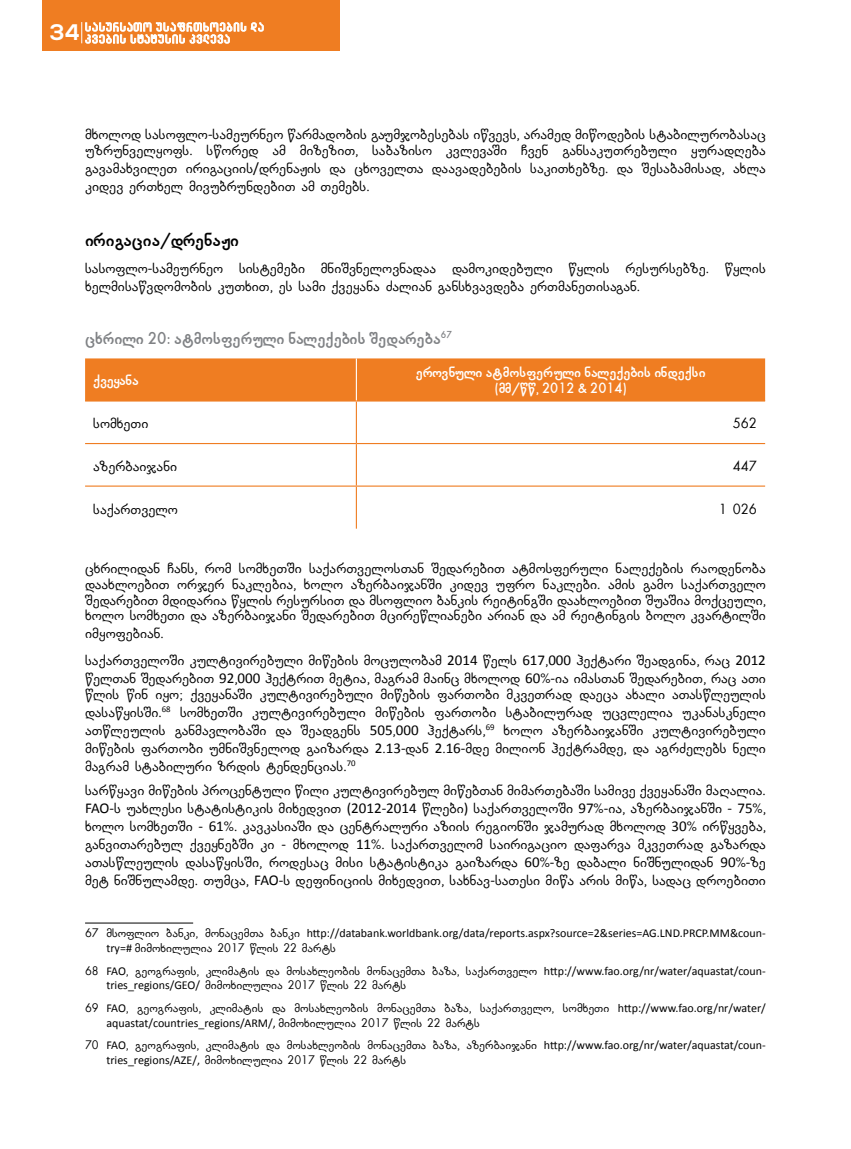
<style>
.page{position:relative;width:851px;height:1149px;background:#fff}
.page>*{position:absolute;margin:0;border:0;box-sizing:border-box;transform-origin:0 0}
.t1{font:18px "WSGE Bold";color:#000}
.t2{font:16.5px "WSGE Bold";color:#808285}
.t3{font:14.25px/18px "WSGE";color:#000}
.t4{font:14.25px/15.6px "WSGE Bold";color:#fff;text-align:center}
.t5{font:14.25px "WSGE Bold";letter-spacing:-.045em;color:#fff}
.t6{font:12px/23px "WSGE";color:#000}
.t7{font:12px "Calibri";color:#000}
.t8{font:12px/12px "LGV Bebas Neue";letter-spacing:.075em;color:#fff;scale:1.25 1}
.s1{font-family:"Calibri";font-size:15px}
.s2{font-family:"WSGE"}
.s3{font-family:"Calibri"}
</style>
<div class="page">
<div style="left:43px;top:0;width:297px;height:51px;background:#ef7d22"></div>
<svg style="left:81px;top:22px;width:183px;height:22px"></svg>
<div style="left:85px;top:358px;width:680px;height:42px;background:#ef7d22"></div>
<hr style="left:85px;top:400px;width:271px;height:1px;background:#ef7d22">
<hr style="left:356px;top:400px;width:409px;height:1px;background:#ef7d22">
<hr style="left:356px;top:401px;width:1px;height:42px;background:#ef7d22">
<hr style="left:85px;top:443px;width:271px;height:1px;background:#ef7d22">
<hr style="left:356px;top:443px;width:409px;height:1px;background:#ef7d22">
<hr style="left:356px;top:444px;width:1px;height:41px;background:#ef7d22">
<hr style="left:85px;top:485px;width:271px;height:1px;background:#ef7d22">
<hr style="left:356px;top:485px;width:409px;height:1px;background:#ef7d22">
<hr style="left:356px;top:486px;width:1px;height:42px;background:#ef7d22">
<hr style="left:356px;top:358px;width:1px;height:42px;background:#fff">
<hr style="left:85px;top:922px;width:108px;height:1px;background:#000">
<p class="t8" style="left:50px;top:21px;width:172px;text-indent:35px">SASURSATO USAFRTXOEBIS DA<br><sup>34</sup> KVEBIS STATUSIS KVLEVA</p>
<p class="t3" style="left:85px;top:127px;width:682px;line-height:15.8px">MXOLOD SASOFLO<span class="s1">-</span>SAMEURNEO WARMADOBIS GAUMJOBESEBAS IWVEVS, ARAMED MIWODEBIS STABILUROBASAC<br>UZRUNVELYOFS. SWORED AM MIZEZIT, SABAZISO KVLEVASI CVEN GANSAKUTREBULI YURADREBA</p>
<p class="t3" style="left:85px;top:160px;width:682px">GAVAMAXVILET IRIGACIIS<span class="s1">/</span>DRENAJIS DA CXOVELTA DAAVADEBEBIS SAKITXEBZE. DA SESABAMISAD, AXLA<br>KIDEV ERTXEL MIVUBRUNDEBIT AM TEMEBS.</p>
<p class="t1" style="left:85px;top:231px;width:155px">IRIGACIA/DRENAJI</p>
<p class="t3" style="left:85px;top:259px;width:682px">SASOFLO<span class="s1">-</span>SAMEURNEO SISTEMEBI MNISVNELOVNADAA DAMOKIDEBULI WYLIS RESURSEBZE. WYLIS<br>XELMISAWVDOMOBIS KUTXIT, ES SAMI QVEYANA ZALIAN GANSXVAVDEBA ERTMANETISAGAN.</p>
<p class="t2" style="left:85px;top:330px;width:368px">CXRILI 20: ATMOSFERULI NALEQEBIS SEDAREBA<sup>67</sup></p>
<p class="t5" style="left:93px;top:373px;width:47px">QVEYANA</p>
<p class="t4" style="left:415px;top:365px;width:291px">EROVNULI ATMOSFERULI NALEQEBIS INDEQSI (MM/WW, 2012 &amp; 2014)</p>
<p class="t3" style="left:93px;top:415px;width:57px">SOMXETI</p>
<p class="t3" style="left:732px;top:415px;width:26px">562</p>
<p class="t3" style="left:93px;top:457px;width:85px">AZERBAIJANI</p>
<p class="t3" style="left:732px;top:457px;width:26px">447</p>
<p class="t3" style="left:93px;top:500px;width:86px">SAQARTVELO</p>
<p class="t3" style="left:718px;top:500px;width:40px">1 026</p>
<p class="t3" style="left:85px;top:561px;width:682px;line-height:15.8px;text-align:justify">CXRILIDAN CANS, ROM SOMXETSI SAQARTVELOSTAN SEDAREBIT ATMOSFERULI NALEQEBIS RAODENOBA DAAXLOEBIT ORJER NAKLEBIA, XOLO AZERBAIJANSI KIDEV UFRO NAKLEBI. AMIS GAMO SAQARTVELO SEDAREBIT MDIDARIA WYLIS RESURSIT DA MSOFLIO BANKIS REITINGSI DAAXLOEBIT SUASIA MOQCEULI, XOLO SOMXETI DA AZERBAIJANI SEDAREBIT MCIREWLIANEBI ARIAN DA AM REITINGIS BOLO KVARTILSI</p>
<p class="t3" style="left:85px;top:621px;width:682px;line-height:26.5px">IMYOFEBIAN.<br>SAQARTVELOSI KULTIVIREBULI MIWEBIS MOCULOBAM <span class="s1">2014</span> WELS <span class="s1">617</span>,<span class="s1">000</span> HEQTARI SEADGINA, RAC <span class="s1">2012</span></p>
<p class="t3" style="left:85px;top:670px;width:682px;line-height:15.8px">WELTAN SEDAREBIT <span class="s1">92</span>,<span class="s1">000</span> HEQTRIT METIA, MAGRAM MAINC MXOLOD <span class="s1">60</span>%<span class="s1">-</span>IA IMASTAN SEDAREBIT, RAC ATI<br>WLIS WIN IYO; QVEYANASI KULTIVIREBULI MIWEBIS FARTOBI MKVETRAD DAECA AXALI ATASWLEULIS</p>
<p class="t3" style="left:85px;top:703px;width:682px;text-align:justify">DASAWYISSI.<sup>68</sup> SOMXETSI KULTIVIREBULI MIWEBIS FARTOBI STABILURAD UCVLELIA UKANASKNELI ATWLEULIS GANMAVLOBASI DA SEADGENS <span class="s1">505</span>,<span class="s1">000</span> HEQTARS,<sup>69</sup> XOLO AZERBAIJANSI KULTIVIREBULI MIWEBIS FARTOBI UMNISVNELOD GAIZARDA <span class="s1">2</span>.<span class="s1">13-</span>DAN <span class="s1">2</span>.<span class="s1">16-</span>MDE MILION HEQTRAMDE, DA AGRZELEBS NELI MAGRAM STABILURI ZRDIS TENDENCIAS.<sup>70</sup></p>
<p class="t3" style="left:85px;top:781px;width:682px;text-align:justify">SARWYAVI MIWEBIS PROCENTULI WILI KULTIVIREBUL MIWEBTAN MIMARTEBASI SAMIVE QVEYANASI MARALIA.<br><span class="s1">FAO-</span>S UAXLESI STATISTIKIS MIXEDVIT <span class="s1">(2012-2014</span> WLEBI<span class="s1">)</span> SAQARTVELOSI <span class="s1">97</span>%<span class="s1">-</span>IA, AZERBAIJANSI <span class="s1">- 75</span>%, XOLO SOMXETSI <span class="s1">- 61</span>%. KAVKASIASI DA CENTRALURI AZIIS REGIONSI JAMURAD MXOLOD <span class="s1">30</span>% IRWYVEBA, GANVITAREBUL QVEYNEBSI KI <span class="s1">-</span> MXOLOD <span class="s1">11</span>%. SAQARTVELOM SAIRIGACIO DAFARVA MKVETRAD GAZARDA ATASWLEULIS DASAWYISSI, RODESAC MISI STATISTIKA GAIZARDA <span class="s1">60</span>%<span class="s1">-</span>ZE DABALI NISNULIDAN <span class="s1">90</span>%<span class="s1">-</span>ZE MET NISNULAMDE. TUMCA, <span class="s1">FAO-</span>S DEFINICIIS MIXEDVIT, SAXNAV<span class="s1">-</span>SATESI MIWA ARIS MIWA, SADAC DROEBITI</p>
<p class="t7" style="left:85px;top:925px;width:682px"><span class="s2">67 MSOFLIO BANKI, MONACEMTA BANKI</span> http://databank.worldbank.org/data/reports.aspx?source=2&amp;series=AG.LND.PRCP.MM&amp;coun-</p>
<p class="t6" style="left:85px;top:936px;width:682px;text-indent:21px"><span class="s3">try=#</span> MIMOXILULIA 2017 WLIS 22 MARTS<br>68 <span class="s3">FAO</span>, GEOGRAFIS, KLIMATIS DA MOSAXLEOBIS MONACEMTA BAZA, SAQARTVELO <span class="s3">http://www.fao.org/nr/water/aquastat/coun-</span></p>
<p class="t6" style="left:85px;top:973px;width:682px;text-indent:21px"><span class="s3">tries_regions/GEO/</span> MIMOXILULIA 2017 WLIS 22 MARTS<br>69 <span class="s3">FAO</span>, GEOGRAFIS, KLIMATIS DA MOSAXLEOBIS MONACEMTA BAZA, SAQARTVELO, SOMXETI <span class="s3">http://www.fao.org/nr/water/</span></p>
<p class="t7" style="left:106px;top:1014px;width:375px">aquastat/countries_regions/ARM/, <span class="s2">MIMOXILULIA 2017 WLIS 22 MARTS</span></p>
<p class="t6" style="left:106px;top:1038px;width:661px;line-height:14.4px;text-indent:-21px">70 <span class="s3">FAO</span>, GEOGRAFIS, KLIMATIS DA MOSAXLEOBIS MONACEMTA BAZA, AZERBAIJANI <span class="s3">http://www.fao.org/nr/water/aquastat/coun&shy;tries_regions/AZE/,</span> MIMOXILULIA 2017 WLIS 22 MARTS</p>
</div>
